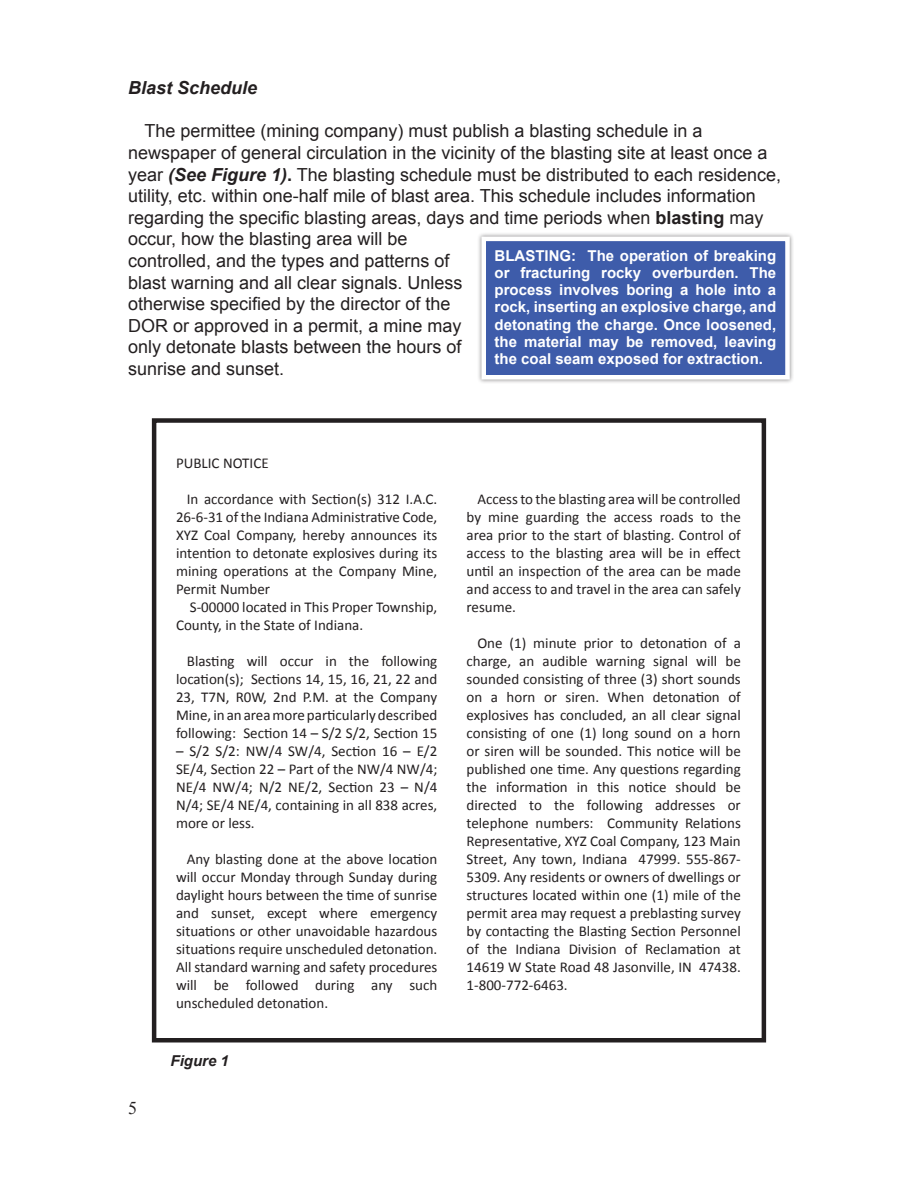
<style>
.page{position:relative;width:918px;height:1188px;background:#fff}
.page>*{position:absolute;margin:0;border:0;box-sizing:border-box;transform-origin:0 0}
.t1{font:18px/21.6px "Arial";color:#231f20}
.t2{font:italic 700 18px "Arial";color:#231f20}
.t3{font:18px "Times New Roman";color:#231f20}
.t4{font:15px/18px "Calibri";color:#231f20;text-align:justify}
.t5{font:700 15px/17.2px "Arial";color:#fff;text-align:justify}
.t6{font:italic 700 15px "Arial";color:#231f20}
.s1{font-weight:700;font-style:italic}
.s2{font-weight:700}
</style>
<div class="page">
<div style="left:477px;top:232px;width:317px;height:152px;background:#231f20;opacity:.5"></div>
<div style="left:482px;top:237px;width:308px;height:143px;background:#3e5caa;border:4px solid #fff"></div>
<div style="left:152px;top:418px;width:614px;height:624px;border:4px solid #231f20"></div>
<p class="t2" style="left:128px;top:76px;width:131px">Blast Schedule</p>
<p class="t1" style="left:128px;top:120px;width:654px;text-indent:16px">The permittee (mining company) must publish a blasting schedule in a newspaper of general circulation in the vicinity of the blasting site at least once a year <span class="s1">(See Figure 1)</span><span class="s2">.</span> The blasting schedule must be distributed to each residence, utility, etc. within one-half mile of blast area. This schedule includes information regarding the specific blasting areas, days and time periods when <span class="s2">blasting</span> may occur, how the blasting area will be<br>controlled, and the types and patterns of<br>blast warning and all clear signals. Unless<br>otherwise specified by the director of the<br>DOR or approved in a permit, a mine may<br>only detonate blasts between the hours of<br>sunrise and sunset.</p>
<p class="t5" style="left:495px;top:247px;width:283px">BLASTING: The operation of breaking or fracturing rocky overburden. The process involves boring a hole into a rock, inserting an explosive charge, and detonating the charge. Once loosened, the material may be removed, leaving the coal seam exposed for extraction.</p>
<p class="t3" style="left:128px;top:1096px;width:10px">5</p>
<p class="t4" style="left:176px;top:454px;width:94px">PUBLIC NOTICE</p>
<p class="t4" style="left:176px;top:490px;width:263px;text-indent:11px">In accordance with Section(s) 312 I.A.C.<br>26-6-31 of the Indiana Administrative Code, XYZ Coal Company, hereby announces its intention to detonate explosives during its mining operations at the Company Mine, Permit Number</p>
<p class="t4" style="left:176px;top:598px;width:263px;text-indent:14px">S-00000 located in This Proper Township,<br>County, in the State of Indiana.</p>
<p class="t4" style="left:176px;top:652px;width:263px;text-indent:11px">Blasting will occur in the following location(s); Sections 14, 15, 16, 21, 22 and 23, T7N, R0W, 2nd P.M. at the Company Mine, in an area more particularly described following: Section 14 – S/2 S/2, Section 15</p>
<p class="t4" style="left:176px;top:742px;width:263px">– S/2 S/2: NW/4 SW/4, Section 16 – E/2<br>SE/4, Section 22 – Part of the NW/4 NW/4; NE/4 NW/4; N/2 NE/2, Section 23 – N/4<br>N/4; SE/4 NE/4, containing in all 838 acres, more or less.</p>
<p class="t4" style="left:176px;top:850px;width:263px;text-indent:11px">Any blasting done at the above location will occur Monday through Sunday during daylight hours between the time of sunrise and sunset, except where emergency situations or other unavoidable hazardous situations require unscheduled detonation.<br>All standard warning and safety procedures will be followed during any such unscheduled detonation.</p>
<p class="t6" style="left:171px;top:1050px;width:60px">Figure 1</p>
<p class="t4" style="left:467px;top:490px;width:276px;text-indent:11px">Access to the blasting area will be controlled by mine guarding the access roads to the area prior to the start of blasting. Control of access to the blasting area will be in effect until an inspection of the area can be made and access to and travel in the area can safely resume.</p>
<p class="t4" style="left:467px;top:634px;width:276px;text-indent:11px">One (1) minute prior to detonation of a charge, an audible warning signal will be sounded consisting of three (3) short sounds on a horn or siren. When detonation of explosives has concluded, an all clear signal consisting of one (1) long sound on a horn or siren will be sounded. This notice will be published one time. Any questions regarding the information in this notice should be directed to the following addresses or telephone numbers: Community Relations Representative, XYZ Coal Company, 123 Main Street, Any town, Indiana 47999. 555-867- 5309. Any residents or owners of dwellings or structures located within one (1) mile of the permit area may request a preblasting survey by contacting the Blasting Section Personnel of the Indiana Division of Reclamation at 14619 W State Road 48 Jasonville, IN 47438.<br>1-800-772-6463.</p>
</div>
